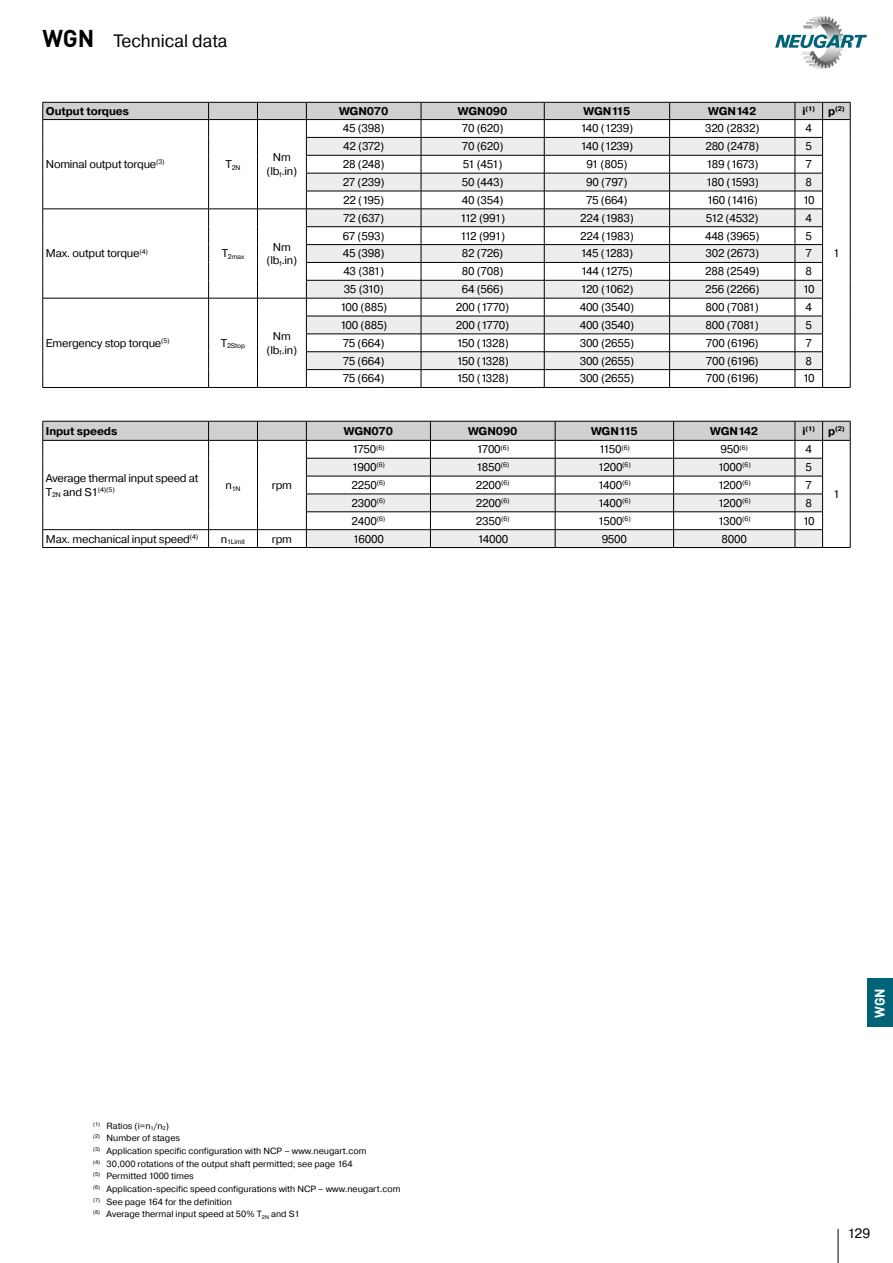
<style>
.page{position:relative;width:893px;height:1263px;background:#fff}
.page>*{position:absolute;margin:0;border:0;box-sizing:border-box;transform-origin:0 0}
.t1{font:18px "Pragmatica";color:#000}
.t2{font:700 13.8px "DIN Pro";color:#fff;scale:.96 1}
.t3{font:13.5px "Pragmatica";color:#000}
.t4{font:11.25px/13.5px "Pragmatica";letter-spacing:-.02em;color:#000;text-align:center}
.t5{font:700 11.25px "Pragmatica";letter-spacing:-.01em;color:#000}
.t6{font:9px/12.8px "Pragmatica";color:#000}
.t7{font:6.75px "Pragmatica";letter-spacing:-.02em;color:#000}
.t8{font:700 6.75px "Pragmatica";color:#000}
.s1{font-family:"DIN Pro";font-weight:700;font-size:24px}
.s2{font-size:11.25px}
</style>
<div class="page">
<svg style="left:775px;top:16px;width:92px;height:53px"></svg>
<hr style="left:838px;top:1229px;width:1px;height:34px;background:#000">
<div style="left:867px;top:978px;width:26px;height:49px;background:#006476"></div>
<svg style="left:42px;top:102px;width:809px;height:286px"></svg>
<svg style="left:42px;top:421px;width:809px;height:127px"></svg>
<h1 class="t1" style="left:43px;top:29px;width:187px"><span class="s1">WGN</span> Technical data</h1>
<p class="t5" style="left:46px;top:104px;width:85px">Output torques</p>
<p class="t5" style="left:339px;top:104px;width:51px">WGN070</p>
<p class="t5" style="left:458px;top:104px;width:51px">WGN090</p>
<p class="t5" style="left:584px;top:104px;width:48px">WGN115</p>
<p class="t5" style="left:708px;top:104px;width:50px">WGN142</p>
<p class="t8" style="left:802px;top:104px;width:44px"><span class="s2">i</span>(1) <span class="s2">p</span>(2)</p>
<p class="t4" style="left:46px;top:158px;width:120px">Nominal output torque<sup>(3)</sup></p>
<p class="t7" style="left:226px;top:163px;width:17px"><sup>T</sup>2N</p>
<p class="t4" style="left:267px;top:151px;width:32px">Nm (lb<sub>f</sub>.in)</p>
<p class="t4" style="left:46px;top:247px;width:103px">Max. output torque<sup>(4)</sup></p>
<p class="t7" style="left:222px;top:253px;width:24px"><sup>T</sup>2max</p>
<p class="t4" style="left:267px;top:240px;width:32px">Nm (lb<sub>f</sub>.in)</p>
<p class="t4" style="left:46px;top:336px;width:125px">Emergency stop torque<sup>(5)</sup></p>
<p class="t7" style="left:221px;top:342px;width:26px"><sup>T</sup>2Stop</p>
<p class="t4" style="left:267px;top:330px;width:32px">Nm (lb<sub>f</sub>.in)</p>
<p class="t4" style="left:343px;top:122px;width:43px">45 (398)</p>
<p class="t4" style="left:462px;top:122px;width:43px">70 (620)</p>
<p class="t4" style="left:581px;top:122px;width:54px">140 (1239)</p>
<p class="t4" style="left:705px;top:122px;width:56px">320 (2832)</p>
<p class="t4" style="left:805px;top:122px;width:8px">4</p>
<p class="t4" style="left:343px;top:140px;width:42px">42 (372)</p>
<p class="t4" style="left:462px;top:140px;width:43px">70 (620)</p>
<p class="t4" style="left:581px;top:140px;width:54px">140 (1239)</p>
<p class="t4" style="left:705px;top:140px;width:55px">280 (2478)</p>
<p class="t4" style="left:805px;top:140px;width:8px">5</p>
<p class="t4" style="left:343px;top:158px;width:43px">28 (248)</p>
<p class="t4" style="left:463px;top:158px;width:41px">51 (451)</p>
<p class="t4" style="left:586px;top:158px;width:43px">91 (805)</p>
<p class="t4" style="left:706px;top:158px;width:54px">189 (1673)</p>
<p class="t4" style="left:805px;top:158px;width:8px">7</p>
<p class="t4" style="left:343px;top:176px;width:43px">27 (239)</p>
<p class="t4" style="left:462px;top:176px;width:43px">50 (443)</p>
<p class="t4" style="left:586px;top:176px;width:43px">90 (797)</p>
<p class="t4" style="left:706px;top:176px;width:55px">180 (1593)</p>
<p class="t4" style="left:805px;top:176px;width:8px">8</p>
<p class="t4" style="left:343px;top:193px;width:43px">22 (195)</p>
<p class="t4" style="left:462px;top:193px;width:43px">40 (354)</p>
<p class="t4" style="left:586px;top:193px;width:43px">75 (664)</p>
<p class="t4" style="left:707px;top:193px;width:52px">160 (1416)</p>
<p class="t4" style="left:803px;top:193px;width:14px">10</p>
<p class="t4" style="left:343px;top:211px;width:42px">72 (637)</p>
<p class="t4" style="left:460px;top:211px;width:46px">112 (991)</p>
<p class="t4" style="left:580px;top:211px;width:55px">224 (1983)</p>
<p class="t4" style="left:706px;top:211px;width:54px">512 (4532)</p>
<p class="t4" style="left:805px;top:211px;width:8px">4</p>
<p class="t4" style="left:343px;top:229px;width:43px">67 (593)</p>
<p class="t4" style="left:460px;top:229px;width:46px">112 (991)</p>
<p class="t4" style="left:580px;top:229px;width:55px">224 (1983)</p>
<p class="t4" style="left:705px;top:229px;width:56px">448 (3965)</p>
<p class="t4" style="left:805px;top:229px;width:8px">5</p>
<p class="t4" style="left:343px;top:247px;width:43px">45 (398)</p>
<p class="t4" style="left:462px;top:247px;width:43px">82 (726)</p>
<p class="t4" style="left:580px;top:247px;width:54px">145 (1283)</p>
<p class="t4" style="left:705px;top:247px;width:55px">302 (2673)</p>
<p class="t4" style="left:805px;top:247px;width:8px">7</p>
<p class="t4" style="left:343px;top:265px;width:42px">43 (381)</p>
<p class="t4" style="left:462px;top:265px;width:43px">80 (708)</p>
<p class="t4" style="left:581px;top:265px;width:54px">144 (1275)</p>
<p class="t4" style="left:705px;top:265px;width:56px">288 (2549)</p>
<p class="t4" style="left:805px;top:265px;width:8px">8</p>
<p class="t4" style="left:344px;top:283px;width:42px">35 (310)</p>
<p class="t4" style="left:462px;top:283px;width:43px">64 (566)</p>
<p class="t4" style="left:580px;top:283px;width:54px">120 (1062)</p>
<p class="t4" style="left:705px;top:283px;width:56px">256 (2266)</p>
<p class="t4" style="left:803px;top:283px;width:14px">10</p>
<p class="t4" style="left:340px;top:301px;width:49px">100 (885)</p>
<p class="t4" style="left:456px;top:301px;width:55px">200 (1770)</p>
<p class="t4" style="left:580px;top:301px;width:56px">400 (3540)</p>
<p class="t4" style="left:706px;top:301px;width:55px">800 (7081)</p>
<p class="t4" style="left:805px;top:301px;width:8px">4</p>
<p class="t4" style="left:340px;top:318px;width:49px">100 (885)</p>
<p class="t4" style="left:456px;top:318px;width:55px">200 (1770)</p>
<p class="t4" style="left:580px;top:318px;width:56px">400 (3540)</p>
<p class="t4" style="left:706px;top:318px;width:55px">800 (7081)</p>
<p class="t4" style="left:805px;top:318px;width:8px">5</p>
<p class="t4" style="left:343px;top:336px;width:43px">75 (664)</p>
<p class="t4" style="left:456px;top:336px;width:54px">150 (1328)</p>
<p class="t4" style="left:580px;top:336px;width:56px">300 (2655)</p>
<p class="t4" style="left:706px;top:336px;width:54px">700 (6196)</p>
<p class="t4" style="left:805px;top:336px;width:8px">7</p>
<p class="t4" style="left:343px;top:354px;width:43px">75 (664)</p>
<p class="t4" style="left:456px;top:354px;width:54px">150 (1328)</p>
<p class="t4" style="left:580px;top:354px;width:56px">300 (2655)</p>
<p class="t4" style="left:706px;top:354px;width:54px">700 (6196)</p>
<p class="t4" style="left:805px;top:354px;width:8px">8</p>
<p class="t4" style="left:343px;top:372px;width:43px">75 (664)</p>
<p class="t4" style="left:456px;top:372px;width:54px">150 (1328)</p>
<p class="t4" style="left:580px;top:372px;width:56px">300 (2655)</p>
<p class="t4" style="left:706px;top:372px;width:54px">700 (6196)</p>
<p class="t4" style="left:803px;top:372px;width:14px">10</p>
<p class="t4" style="left:833px;top:247px;width:8px">1</p>
<p class="t5" style="left:46px;top:424px;width:73px">Input speeds</p>
<p class="t5" style="left:344px;top:424px;width:51px">WGN070</p>
<p class="t5" style="left:468px;top:424px;width:51px">WGN090</p>
<p class="t5" style="left:591px;top:424px;width:48px">WGN115</p>
<p class="t5" style="left:710px;top:424px;width:50px">WGN142</p>
<p class="t8" style="left:802px;top:424px;width:44px"><span class="s2">i</span>(1) <span class="s2">p</span>(2)</p>
<p class="t4" style="left:46px;top:472px;width:154px">Average thermal input speed at</p>
<p class="t7" style="left:46px;top:485px;width:70px"><span class="s2">T</span>2N <span class="s2">and S1</span>(4)(5)</p>
<p class="t4" style="left:352px;top:443px;width:34px">1750<sup>(6)</sup></p>
<p class="t4" style="left:476px;top:443px;width:34px">1700<sup>(6)</sup></p>
<p class="t4" style="left:599px;top:443px;width:33px">1150<sup>(6)</sup></p>
<p class="t4" style="left:720px;top:443px;width:29px">950<sup>(6)</sup></p>
<p class="t4" style="left:805px;top:443px;width:8px">4</p>
<p class="t4" style="left:352px;top:461px;width:35px">1900<sup>(6)</sup></p>
<p class="t4" style="left:476px;top:461px;width:35px">1850<sup>(6)</sup></p>
<p class="t4" style="left:598px;top:461px;width:35px">1200<sup>(6)</sup></p>
<p class="t4" style="left:718px;top:461px;width:35px">1000<sup>(6)</sup></p>
<p class="t4" style="left:805px;top:461px;width:8px">5</p>
<p class="t4" style="left:352px;top:479px;width:35px">2250<sup>(6)</sup></p>
<p class="t4" style="left:476px;top:479px;width:35px">2200<sup>(6)</sup></p>
<p class="t4" style="left:598px;top:479px;width:34px">1400<sup>(6)</sup></p>
<p class="t4" style="left:718px;top:479px;width:35px">1200<sup>(6)</sup></p>
<p class="t4" style="left:805px;top:479px;width:8px">7</p>
<p class="t4" style="left:352px;top:496px;width:35px">2300<sup>(6)</sup></p>
<p class="t4" style="left:476px;top:496px;width:35px">2200<sup>(6)</sup></p>
<p class="t4" style="left:598px;top:496px;width:34px">1400<sup>(6)</sup></p>
<p class="t4" style="left:718px;top:496px;width:35px">1200<sup>(6)</sup></p>
<p class="t4" style="left:805px;top:496px;width:8px">8</p>
<p class="t4" style="left:352px;top:514px;width:35px">2400<sup>(6)</sup></p>
<p class="t4" style="left:476px;top:514px;width:35px">2350<sup>(6)</sup></p>
<p class="t4" style="left:598px;top:514px;width:35px">1500<sup>(6)</sup></p>
<p class="t4" style="left:718px;top:514px;width:34px">1300<sup>(6)</sup></p>
<p class="t4" style="left:803px;top:514px;width:14px">10</p>
<p class="t7" style="left:226px;top:484px;width:16px"><sup>n</sup>1N</p>
<p class="t4" style="left:272px;top:479px;width:22px">rpm</p>
<p class="t4" style="left:833px;top:487px;width:8px">1</p>
<p class="t4" style="left:46px;top:532px;width:154px">Max. mechanical input speed<sup>(4)</sup></p>
<p class="t7" style="left:221px;top:538px;width:26px"><sup>n</sup>1Limit</p>
<p class="t4" style="left:272px;top:532px;width:22px">rpm</p>
<p class="t4" style="left:353px;top:532px;width:33px">16000</p>
<p class="t4" style="left:477px;top:532px;width:32px">14000</p>
<p class="t4" style="left:602px;top:532px;width:27px">9500</p>
<p class="t4" style="left:722px;top:532px;width:27px">8000</p>
<p class="t6" style="left:93px;top:1119px;width:309px"><sup>(1)</sup> Ratios (i=n<sub>1</sub>/n<sub>2</sub>)<br><sup>(2)</sup> Number of stages<br><sup>(3)</sup> Application specific configuration with NCP – www.neugart.com<br><sup>(4)</sup> 30,000 rotations of the output shaft permitted; see page 164<br><sup>(5)</sup> Permitted 1000 times<br><sup>(6)</sup> Application-specific speed configurations with NCP – www.neugart.com <sup>(7)</sup> See page 164 for the definition<br><sup>(8)</sup> Average thermal input speed at 50% T<sub>2N</sub> and S1</p>
<p class="t2" style="left:869px;top:1018px;width:32px;rotate:-90deg">WGN</p>
<p class="t3" style="left:847px;top:1225px;width:24px">129</p>
</div>
